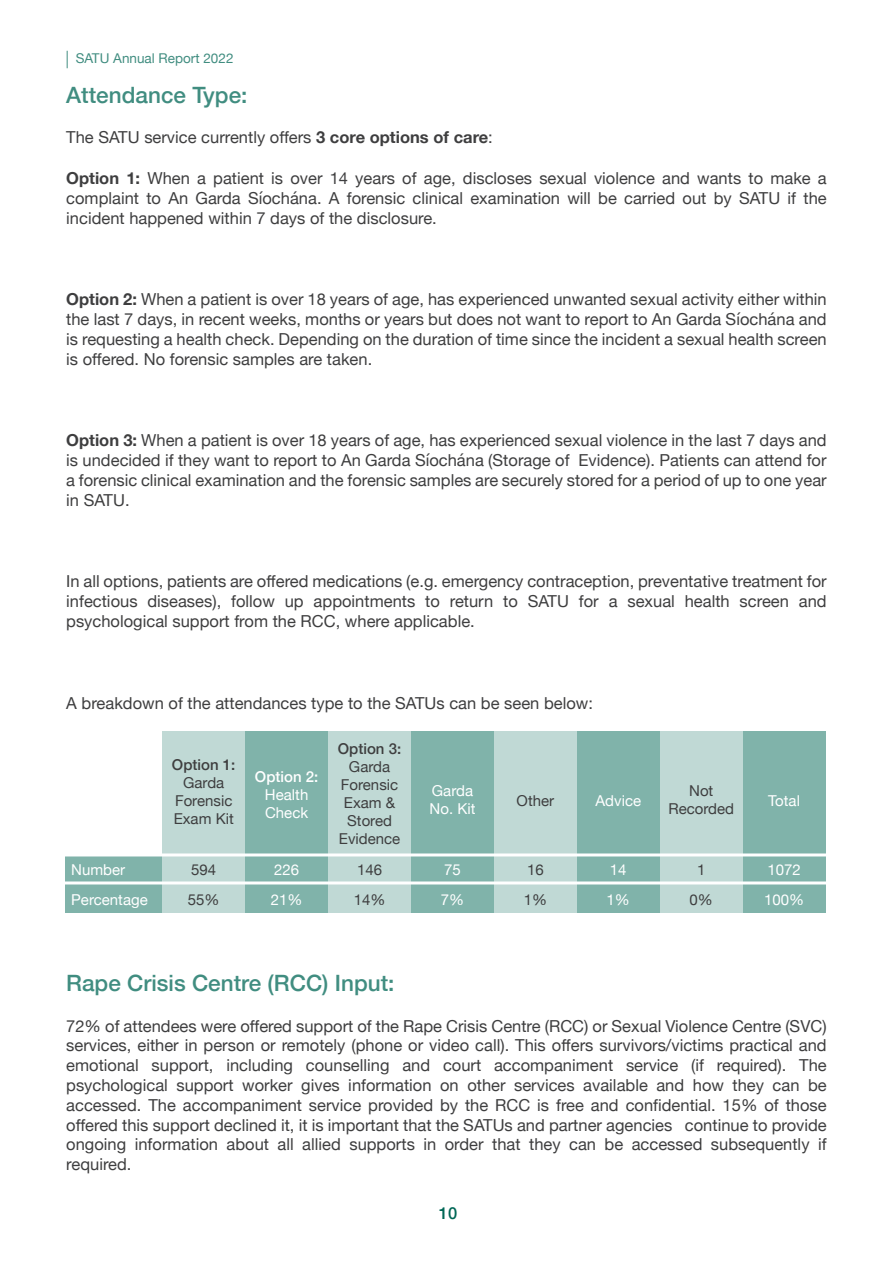
<style>
.page{position:relative;width:893px;height:1263px;background:#fff}
.page>*{position:absolute;margin:0;border:0;box-sizing:border-box;transform-origin:0 0}
.t1{font:500 22.5px "Helvetica Neue";color:rgb(0 103 86/.75)}
.t2{font:16.5px/19.8px "Helvetica Neue";color:#3e3e3f;text-align:justify}
.t3{font:500 16.5px "Helvetica Neue";color:#006756}
.t4{font:15px/18px "Helvetica Neue";color:#3e3e3f;text-align:center}
.t5{font:15px/30px "Helvetica Neue";color:#fff}
.t6{font:500 15px "Helvetica Neue";color:#3e3e3f}
.t7{font:500 15px "Helvetica Neue";color:#fff}
.t8{font:13.5px "Helvetica Neue";color:rgb(0 103 86/.75)}
.s1{font-weight:700}
</style>
<div class="page">
<svg style="left:67px;top:51px;width:1px;height:17px"></svg>
<div style="left:162px;top:731px;width:83px;height:181px;background:#c0d9d5"></div>
<div style="left:245px;top:731px;width:83px;height:181px;background:#80b3aa"></div>
<div style="left:328px;top:731px;width:83px;height:181px;background:#c0d9d5"></div>
<div style="left:411px;top:731px;width:83px;height:181px;background:#80b3aa"></div>
<div style="left:494px;top:731px;width:83px;height:181px;background:#c0d9d5"></div>
<div style="left:577px;top:731px;width:83px;height:181px;background:#80b3aa"></div>
<div style="left:660px;top:731px;width:83px;height:181px;background:#c0d9d5"></div>
<div style="left:743px;top:731px;width:83px;height:181px;background:#80b3aa"></div>
<div style="left:66px;top:855px;width:96px;height:57px;background:#80b3aa"></div>
<hr style="left:57px;top:881px;width:786px;height:3px;background:#fff">
<hr style="left:57px;top:853px;width:786px;height:3px;background:#fff">
<p class="t8" style="left:76px;top:49px;width:159px">SATU Annual Report 2022</p>
<h1 class="t1" style="left:66px;top:76px;width:183px">Attendance Type:</h1>
<p class="t2" style="left:66px;top:129px;width:428px">The SATU service currently offers <span class="s1">3 core options of care</span>:</p>
<p class="t2" style="left:66px;top:169px;width:762px"><span class="s1">Option 1:</span> When a patient is over 14 years of age, discloses sexual violence and wants to make a complaint to An Garda Síochána. A forensic clinical examination will be carried out by SATU if the incident happened within 7 days of the disclosure.</p>
<p class="t2" style="left:66px;top:291px;width:762px"><span class="s1">Option 2:</span> When a patient is over 18 years of age, has experienced unwanted sexual activity either within the last 7 days, in recent weeks, months or years but does not want to report to An Garda Síochána and is requesting a health check. Depending on the duration of time since the incident a sexual health screen is offered. No forensic samples are taken.</p>
<p class="t2" style="left:66px;top:432px;width:762px"><span class="s1">Option 3:</span> When a patient is over 18 years of age, has experienced sexual violence in the last 7 days and is undecided if they want to report to An Garda Síochána (Storage of Evidence). Patients can attend for a forensic clinical examination and the forensic samples are securely stored for a period of up to one year in SATU.</p>
<p class="t2" style="left:66px;top:573px;width:762px">In all options, patients are offered medications (e.g. emergency contraception, preventative treatment for infectious diseases), follow up appointments to return to SATU for a sexual health screen and psychological support from the RCC, where applicable.</p>
<p class="t2" style="left:66px;top:694px;width:528px">A breakdown of the attendances type to the SATUs can be seen below:</p>
<p class="t6" style="left:172px;top:753px;width:65px">Option 1:</p>
<p class="t4" style="left:174px;top:775px;width:62px">Garda<br>Forensic<br>Exam Kit</p>
<p class="t7" style="left:255px;top:765px;width:65px">Option 2:</p>
<p class="t5" style="left:265px;top:787px;width:45px;line-height:18px">Health<br>Check</p>
<p class="t6" style="left:338px;top:737px;width:65px">Option 3:</p>
<p class="t4" style="left:339px;top:759px;width:63px">Garda<br>Forensic<br>Exam &amp;<br>Stored<br>Evidence</p>
<p class="t5" style="left:429px;top:783px;width:47px;line-height:18px">Garda<br>No. Kit</p>
<p class="t4" style="left:517px;top:792px;width:39px">Other</p>
<p class="t5" style="left:595px;top:786px;width:47px">Advice</p>
<p class="t4" style="left:668px;top:783px;width:67px">Not<br>Recorded</p>
<p class="t5" style="left:768px;top:786px;width:33px">Total</p>
<p class="t5" style="left:71px;top:855px;width:78px">Number<br>Percentage</p>
<p class="t4" style="left:188px;top:855px;width:33px;line-height:30px;text-align:left">594<br>55%</p>
<p class="t5" style="left:271px;top:855px;width:33px">226<br>21%</p>
<p class="t4" style="left:354px;top:855px;width:33px;line-height:30px;text-align:left">146<br>14%</p>
<p class="t5" style="left:441px;top:855px;width:25px">75<br>7%</p>
<p class="t4" style="left:524px;top:855px;width:25px;line-height:30px;text-align:left">16<br>1%</p>
<p class="t5" style="left:607px;top:855px;width:25px">14<br>1%</p>
<p class="t4" style="left:689px;top:855px;width:25px;line-height:30px">1<br>0%</p>
<p class="t5" style="left:764px;top:855px;width:42px">1072<br>100%</p>
<h1 class="t1" style="left:66px;top:964px;width:330px">Rape Crisis Centre (RCC) Input:</h1>
<p class="t2" style="left:66px;top:1017px;width:762px">72% of attendees were offered support of the Rape Crisis Centre (RCC) or Sexual Violence Centre (SVC) services, either in person or remotely (phone or video call). This offers survivors/victims practical and emotional support, including counselling and court accompaniment service (if required). The psychological support worker gives information on other services available and how they can be accessed. The accompaniment service provided by the RCC is free and confidential. 15% of those offered this support declined it, it is important that the SATUs and partner agencies continue to provide ongoing information about all allied supports in order that they can be accessed subsequently if required.</p>
<p class="t3" style="left:439px;top:1200px;width:20px">10</p>
</div>
